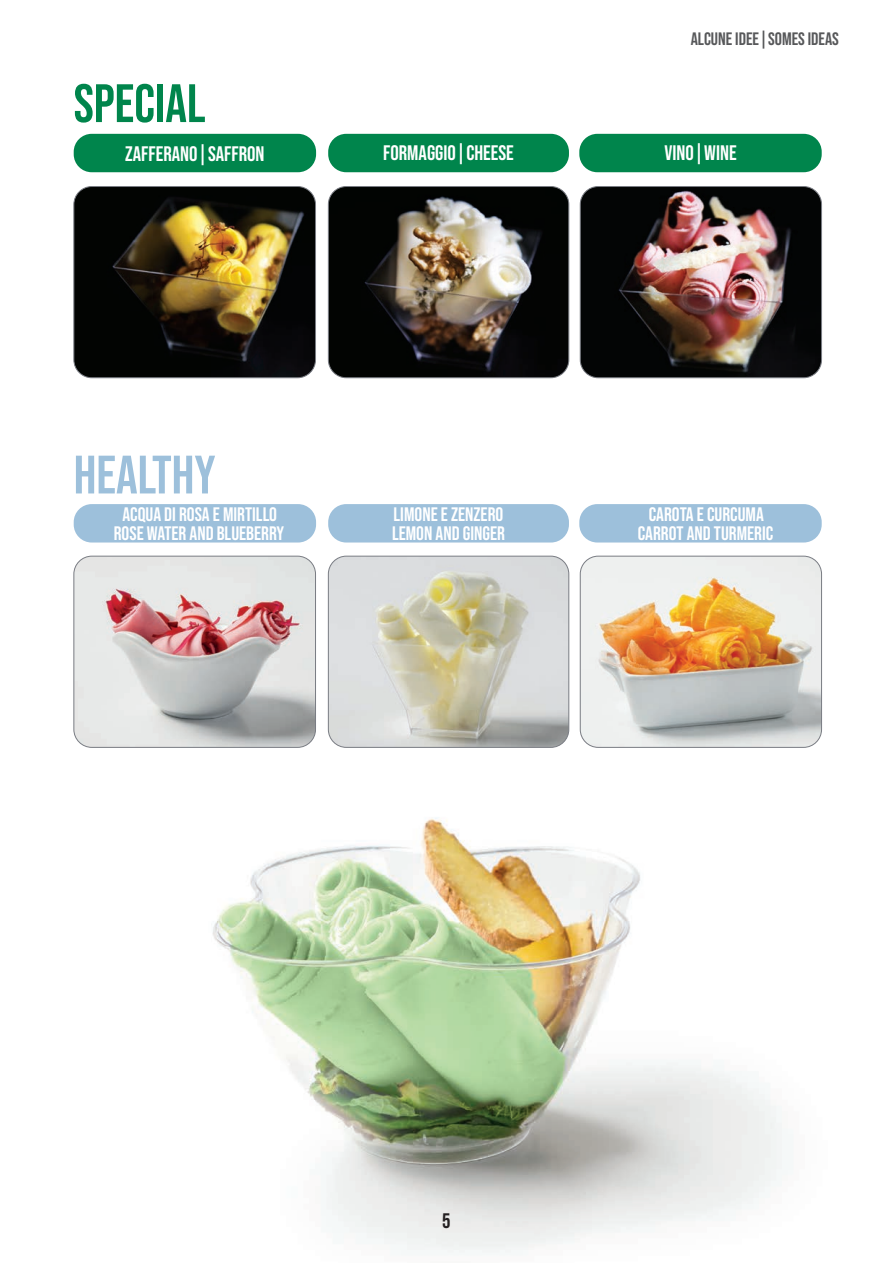
<style>
.page{position:relative;width:893px;height:1263px;background:#fff}
.page>*{position:absolute;margin:0;border:0;box-sizing:border-box;transform-origin:0 0}
.t1{font:54px "Bebas Neue";color:#00854c}
.t2{font:54px "Bebas Neue";color:#9dc0db}
.t3{font:21px "Bebas Neue";color:#fff}
.t4{font:21px "Bebas Neue";color:#231f20}
.t5{font:19.5px "Bebas Neue";color:#fff}
.t6{font:18px "Bebas Neue";color:#57585a}
</style>
<div class="page">
<img style="left:73px;top:727px;width:749px;height:526px">
<img style="left:74px;top:187px;width:241px;height:191px">
<div style="left:74px;top:186px;width:242px;height:192px;border:1px solid #797c83;border-radius:18px"></div>
<img style="left:328px;top:187px;width:241px;height:191px">
<div style="left:328px;top:186px;width:241px;height:192px;border:1px solid #797c83;border-radius:18px"></div>
<img style="left:580px;top:187px;width:241px;height:191px">
<div style="left:580px;top:186px;width:242px;height:192px;border:1px solid #797c83;border-radius:18px"></div>
<div style="left:74px;top:134px;width:242px;height:38px;background:#00854c;border-radius:18px"></div>
<div style="left:328px;top:134px;width:241px;height:38px;background:#00854c;border-radius:18px"></div>
<div style="left:579px;top:134px;width:243px;height:38px;background:#00854c;border-radius:18px"></div>
<img style="left:74px;top:556px;width:241px;height:191px">
<div style="left:74px;top:556px;width:242px;height:191px;border:1px solid #797c83;border-radius:18px"></div>
<img style="left:328px;top:556px;width:241px;height:191px">
<div style="left:328px;top:556px;width:241px;height:191px;border:1px solid #797c83;border-radius:18px"></div>
<img style="left:580px;top:556px;width:241px;height:191px">
<div style="left:580px;top:556px;width:242px;height:191px;border:1px solid #797c83;border-radius:18px"></div>
<div style="left:74px;top:504px;width:242px;height:38px;background:#9dc0db;border-radius:18px"></div>
<div style="left:328px;top:504px;width:241px;height:38px;background:#9dc0db;border-radius:18px"></div>
<div style="left:579px;top:504px;width:243px;height:38px;background:#9dc0db;border-radius:18px"></div>
<p class="t1" style="left:74px;top:73px;width:133px">SPECIAL</p>
<p class="t6" style="left:691px;top:29px;width:150px">ALCUNE IDEE|SOMES IDEAS</p>
<p class="t3" style="left:125px;top:142px;width:141px">ZAFFERANO|SAFFRON</p>
<p class="t3" style="left:383px;top:141px;width:132px">FORMAGGIO|CHEESE</p>
<p class="t3" style="left:664px;top:141px;width:74px">VINO|WINE</p>
<p class="t2" style="left:74px;top:444px;width:143px">HEALTHY</p>
<p class="t5" style="left:122px;top:503px;width:156px">ACQUA DI ROSA E MIRTILLO</p>
<p class="t5" style="left:114px;top:523px;width:172px">ROSE WATER AND BLUEBERRY</p>
<p class="t5" style="left:394px;top:503px;width:111px">LIMONE E ZENZERO</p>
<p class="t5" style="left:392px;top:523px;width:114px">LEMON AND GINGER</p>
<p class="t5" style="left:649px;top:503px;width:116px">CAROTA E CURCUMA</p>
<p class="t5" style="left:638px;top:523px;width:137px">CARROT AND TURMERIC</p>
<p class="t4" style="left:442px;top:1208px;width:10px">5</p>
</div>
